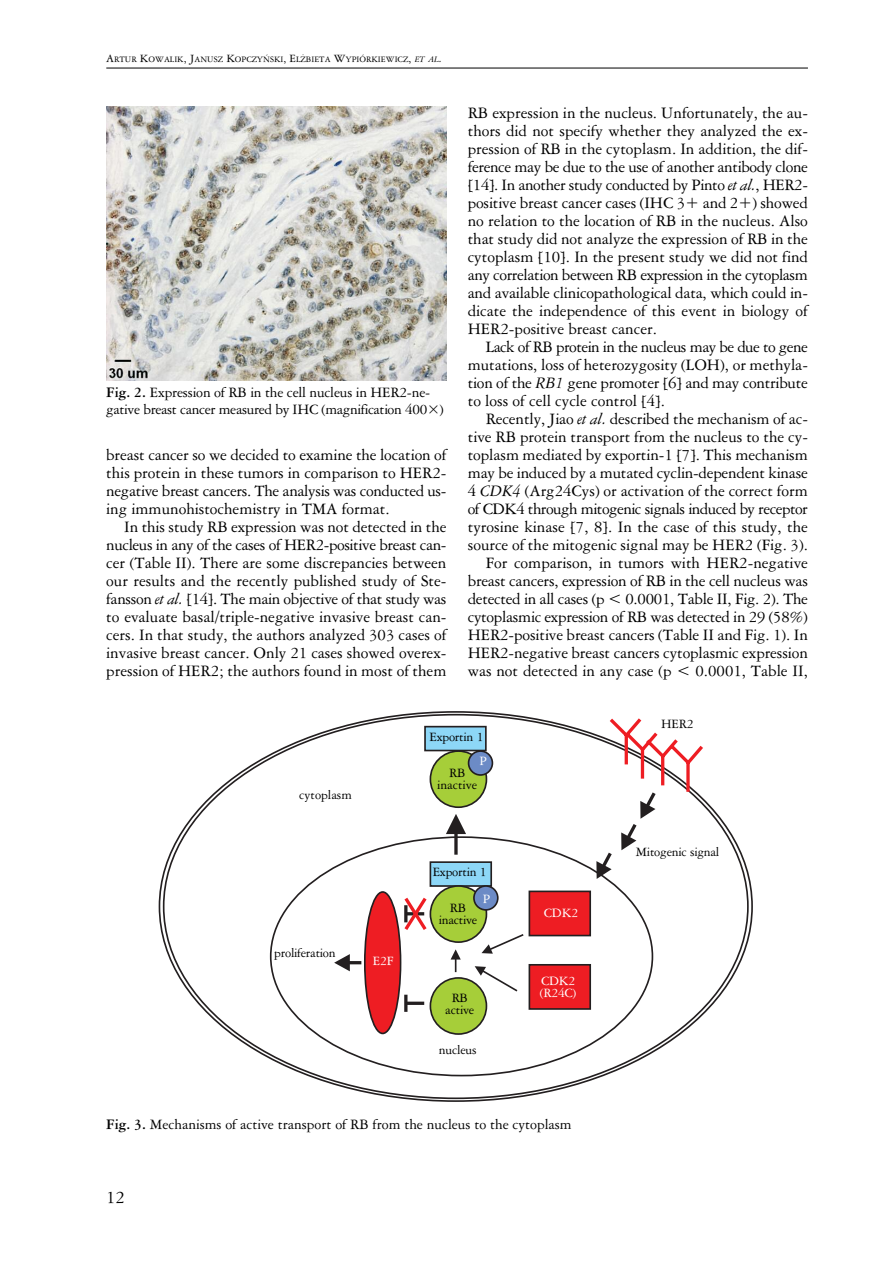
<style>
.page{position:relative;width:893px;height:1263px;background:#fff}
.page>*{position:absolute;margin:0;border:0;box-sizing:border-box;transform-origin:0 0}
.t1{font:16.5px "Ameri Garmnd PL";color:#000}
.t2{font:15px/18px "Ameri Garmnd PL";letter-spacing:-.005em;color:#000;text-align:justify}
.t3{font:13.5px/16.5px "Ameri Garmnd PL";letter-spacing:-.01em;color:#000}
.t4{font:12px/12px "Ameri Garmnd PL";letter-spacing:-.015em;color:#000;text-align:center}
.t5{font:12px/12px "Ameri Garmnd PL";letter-spacing:-.02em;color:#fff}
.t6{font:7.8px "Ameri Garmnd PL";color:#000}
.s1{font-size:10.5px}
.s2{font-style:italic}
.s3{font-style:italic;font-size:10.5px}
.s4{font-weight:700}
</style>
<div class="page">
<hr style="left:106px;top:68px;width:702px;height:1px;background:#000">
<img style="left:106px;top:106px;width:340px;height:275px">
<svg style="left:159px;top:711px;width:594px;height:391px"></svg>
<div style="left:425px;top:727px;width:61px;height:23px;background:#8dd7f7"></div>
<div style="left:424px;top:726px;width:63px;height:25px;border:2px solid #231f20"></div>
<div style="left:430px;top:862px;width:61px;height:24px;background:#8dd7f7"></div>
<div style="left:430px;top:861px;width:62px;height:26px;border:2px solid #231f20"></div>
<div style="left:529px;top:891px;width:61px;height:44px;background:#ee1d23"></div>
<div style="left:529px;top:890px;width:62px;height:46px;border:2px solid #231f20"></div>
<div style="left:529px;top:965px;width:61px;height:44px;background:#ee1d23"></div>
<div style="left:529px;top:964px;width:62px;height:46px;border:2px solid #231f20"></div>
<div style="left:430px;top:751px;width:56px;height:56px;background:#a6ce39;border-radius:50%"></div>
<div style="left:430px;top:750px;width:57px;height:58px;border:2px solid #231f20;border-radius:50%"></div>
<div style="left:430px;top:886px;width:56px;height:56px;background:#a6ce39;border-radius:50%"></div>
<div style="left:430px;top:885px;width:57px;height:58px;border:2px solid #231f20;border-radius:50%"></div>
<div style="left:430px;top:978px;width:56px;height:56px;background:#a6ce39;border-radius:50%"></div>
<div style="left:430px;top:977px;width:57px;height:58px;border:2px solid #231f20;border-radius:50%"></div>
<div style="left:474px;top:886px;width:24px;height:24px;background:#6c8bc6;border-radius:50%"></div>
<div style="left:473px;top:885px;width:26px;height:26px;border:2px solid #231f20;border-radius:50%"></div>
<div style="left:469px;top:751px;width:23px;height:24px;background:#6c8bc6;border-radius:50%"></div>
<div style="left:468px;top:750px;width:25px;height:26px;border:2px solid #231f20;border-radius:50%"></div>
<div style="left:365px;top:892px;width:36px;height:141px;background:#ee1d23;border-radius:50%"></div>
<div style="left:364px;top:891px;width:37px;height:143px;border:2px solid #231f20;border-radius:50%"></div>
<hr style="left:406px;top:1002px;width:18px;height:3px;background:#231f20">
<hr style="left:404px;top:995px;width:3px;height:17px;background:#231f20">
<svg style="left:401px;top:894px;width:29px;height:40px"></svg>
<svg style="left:454px;top:834px;width:4px;height:21px"></svg>
<svg style="left:446px;top:814px;width:20px;height:20px"></svg>
<svg style="left:334px;top:954px;width:27px;height:17px"></svg>
<svg style="left:481px;top:932px;width:44px;height:22px"></svg>
<svg style="left:475px;top:966px;width:44px;height:27px"></svg>
<svg style="left:451px;top:949px;width:10px;height:23px"></svg>
<svg style="left:596px;top:715px;width:110px;height:164px"></svg>
<p class="t6" style="left:106px;top:55px;width:337px"><span class="s1">A</span>RTUR <span class="s1">K</span>OWALIK<span class="s1">, J</span>ANUSZ <span class="s1">K</span>OPCZYŃSKI<span class="s1">, E</span>LŻBIETA <span class="s1">W</span>YPIÓRKIEWICZ<span class="s1">,</span> <span class="s2">ET AL</span><span class="s3">.</span></p>
<p class="t3" style="left:106px;top:384px;width:339px"><span class="s4">Fig. 2.</span> Expression of RB in the cell nucleus in HER2-ne&shy;gative breast cancer measured by IHC (magnification 400×)</p>
<p class="t2" style="left:106px;top:446px;width:342px">breast cancer so we decided to examine the location of this protein in these tumors in comparison to HER2- negative breast cancers. The analysis was conducted us&shy;ing immunohistochemistry in TMA format.</p>
<p class="t2" style="left:106px;top:518px;width:342px;text-indent:18px">In this study RB expression was not detected in the nucleus in any of the cases of HER2-positive breast can&shy;cer (Table II). There are some discrepancies between our results and the recently published study of Ste&shy;fansson <span class="s2">et al.</span> [14]. The main objective of that study was to evaluate basal/triple-negative invasive breast can&shy;cers. In that study, the authors analyzed 303 cases of invasive breast cancer. Only 21 cases showed overex&shy;pression of HER2; the authors found in most of them</p>
<p class="t2" style="left:468px;top:103px;width:342px">RB expression in the nucleus. Unfortunately, the au&shy;thors did not specify whether they analyzed the ex&shy;pression of RB in the cytoplasm. In addition, the dif&shy;ference may be due to the use of another antibody clone [14]. In another study conducted by Pinto <span class="s2">et al.</span>, HER2- positive breast cancer cases (IHC 3+ and 2+) showed no relation to the location of RB in the nucleus. Also that study did not analyze the expression of RB in the cytoplasm [10]. In the present study we did not find any correlation between RB expression in the cytoplasm and available clinicopathological data, which could in&shy;dicate the independence of this event in biology of HER2-positive breast cancer.</p>
<p class="t2" style="left:468px;top:337px;width:342px;text-indent:18px">Lack of RB protein in the nucleus may be due to gene mutations, loss of heterozygosity (LOH), or methyla&shy;tion of the <span class="s2">RB1</span> gene promoter [6] and may contribute to loss of cell cycle control [4].</p>
<p class="t2" style="left:468px;top:409px;width:342px;text-align:right">Recently, Jiao <span class="s2">et al.</span> described the mechanism of ac&shy;tive RB protein transport from the nucleus to the cy&shy;toplasm mediated by exportin-1 [7]. This mechanism may be induced by a mutated cyclin-dependent kinase 4 <span class="s2">CDK4</span> (Arg24Cys) or activation of the correct form of CDK4 through mitogenic signals induced by receptor tyrosine kinase [7, 8]. In the case of this study, the source of the mitogenic signal may be HER2 (Fig. 3).<br>For comparison, in tumors with HER2-negative breast cancers, expression of RB in the cell nucleus was detected in all cases (p &lt; 0.0001, Table II, Fig. 2). The cytoplasmic expression of RB was detected in 29 (58%)<br>HER2-positive breast cancers (Table II and Fig. 1). In HER2-negative breast cancers cytoplasmic expression was not detected in any case (p &lt; 0.0001, Table II,</p>
<p class="t4" style="left:661px;top:718px;width:34px">HER2</p>
<p class="t4" style="left:429px;top:731px;width:56px">Exportin 1</p>
<p class="t4" style="left:299px;top:789px;width:54px">cytoplasm</p>
<p class="t4" style="left:274px;top:947px;width:63px">proliferation</p>
<p class="t5" style="left:373px;top:955px;width:22px">E2F</p>
<p class="t5" style="left:479px;top:755px;width:9px">P</p>
<p class="t4" style="left:437px;top:767px;width:42px">RB inactive</p>
<p class="t4" style="left:433px;top:865px;width:56px">Exportin 1</p>
<p class="t4" style="left:439px;top:902px;width:40px">RB inactive</p>
<p class="t5" style="left:483px;top:892px;width:9px">P</p>
<p class="t4" style="left:445px;top:992px;width:30px">RB active</p>
<p class="t4" style="left:439px;top:1044px;width:39px">nucleus</p>
<p class="t5" style="left:544px;top:906px;width:36px">CDK2</p>
<p class="t5" style="left:540px;top:974px;width:38px">CDK2 (R24C)</p>
<p class="t3" style="left:106px;top:1116px;width:467px"><span class="s4">Fig. 3.</span> Mechanisms of active transport of RB from the nucleus to the cytoplasm</p>
<p class="t1" style="left:106px;top:1188px;width:20px">12</p>
<p class="t4" style="left:636px;top:845px;width:85px">Mitogenic signal</p>
</div>
